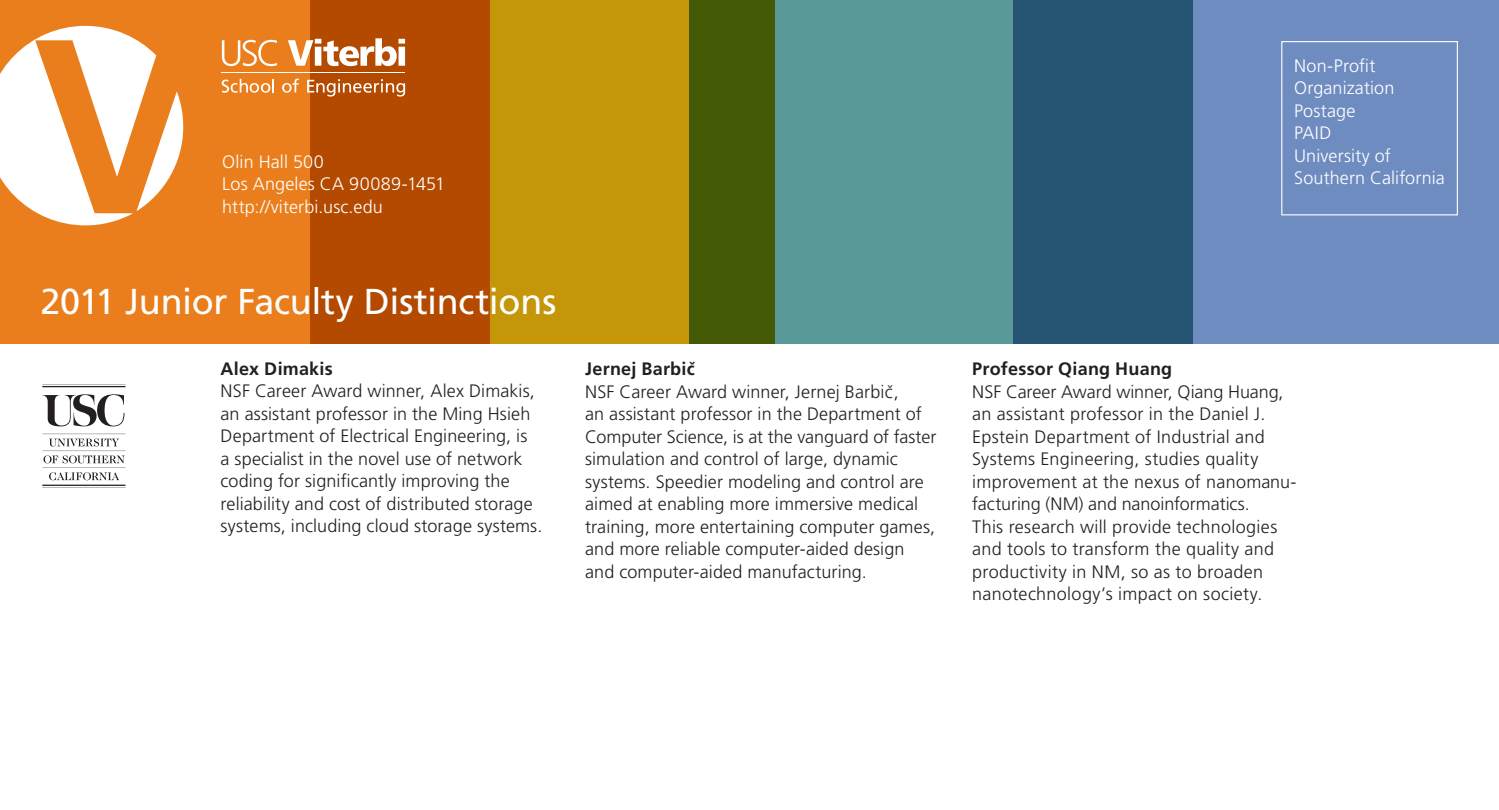
<style>
.page{position:relative;width:1499px;height:810px;background:#fff}
.page>*{position:absolute;margin:0;border:0;box-sizing:border-box;transform-origin:0 0}
.t1{font:36px "Frutiger LT Std";letter-spacing:-.01em;color:#fff}
.t2{font:300 18px/22.5px "Frutiger LT Std";letter-spacing:.01em;color:#231f20}
.t3{font:300 18px/22.5px "Frutiger LT Std";letter-spacing:.01em;color:#fff}
.t4{font:700 18px "Frutiger LT Std";letter-spacing:.015em;color:#231f20}
</style>
<div class="page">
<div style="left:0;top:0;width:490px;height:344px;background:#ea7e1d"></div>
<svg style="left:310px;top:0;width:379px;height:344px;background:#bc7304"></svg>
<svg style="left:689px;top:0;width:324px;height:344px;background:#528466"></svg>
<svg style="left:1013px;top:0;width:485px;height:344px;background:#5377a3"></svg>
<svg style="left:0;top:26px;width:183px;height:199px"></svg>
<svg style="left:42px;top:386px;width:83px;height:100px"></svg>
<div style="left:1281px;top:41px;width:176px;height:174px;border:1px solid #fff"></div>
<svg style="left:222px;top:40px;width:55px;height:26px"></svg>
<svg style="left:288px;top:38px;width:117px;height:28px;background:#dea881"></svg>
<svg style="left:222px;top:79px;width:52px;height:14px"></svg>
<svg style="left:282px;top:79px;width:17px;height:14px"></svg>
<svg style="left:307px;top:79px;width:98px;height:18px;background:#c5753d"></svg>
<hr style="left:222px;top:73px;width:183px;height:1px;background:#fff">
<p class="t3" style="left:222px;top:150px;width:224px">Olin Hall 500<br>Los Angeles CA 90089-1451 http://viterbi.usc.edu</p>
<h1 class="t1" style="left:40px;top:280px;width:517px">2011 Junior Faculty Distinctions</h1>
<p class="t4" style="left:220px;top:358px;width:114px">Alex Dimakis</p>
<p class="t2" style="left:220px;top:380px;width:323px">NSF Career Award winner, Alex Dimakis, an assistant professor in the Ming Hsieh Department of Electrical Engineering, is<br>a specialist in the novel use of network coding for significantly improving the reliability and cost of distributed storage systems, including cloud storage systems.</p>
<p class="t4" style="left:585px;top:358px;width:111px">Jernej Barbicˇ</p>
<p class="t2" style="left:585px;top:381px;width:353px">NSF Career Award winner, Jernej Barbicˇ,<br>an assistant professor in the Department of Computer Science, is at the vanguard of faster simulation and control of large, dynamic systems. Speedier modeling and control are aimed at enabling more immersive medical training, more entertaining computer games, and more reliable computer-aided design and computer-aided manufacturing.</p>
<p class="t3" style="left:1294px;top:54px;width:152px">Non-Profit<br>Organization<br>Postage<br>PAID<br>University of<br>Southern California</p>
<p class="t4" style="left:972px;top:358px;width:201px">Professor Qiang Huang</p>
<p class="t2" style="left:972px;top:381px;width:325px">NSF Career Award winner, Qiang Huang, an assistant professor in the Daniel J.<br>Epstein Department of Industrial and Systems Engineering, studies quality improvement at the nexus of nanomanu&shy;facturing (NM) and nanoinformatics.<br>This research will provide technologies and tools to transform the quality and productivity in NM, so as to broaden nanotechnology’s impact on society.</p>
</div>
